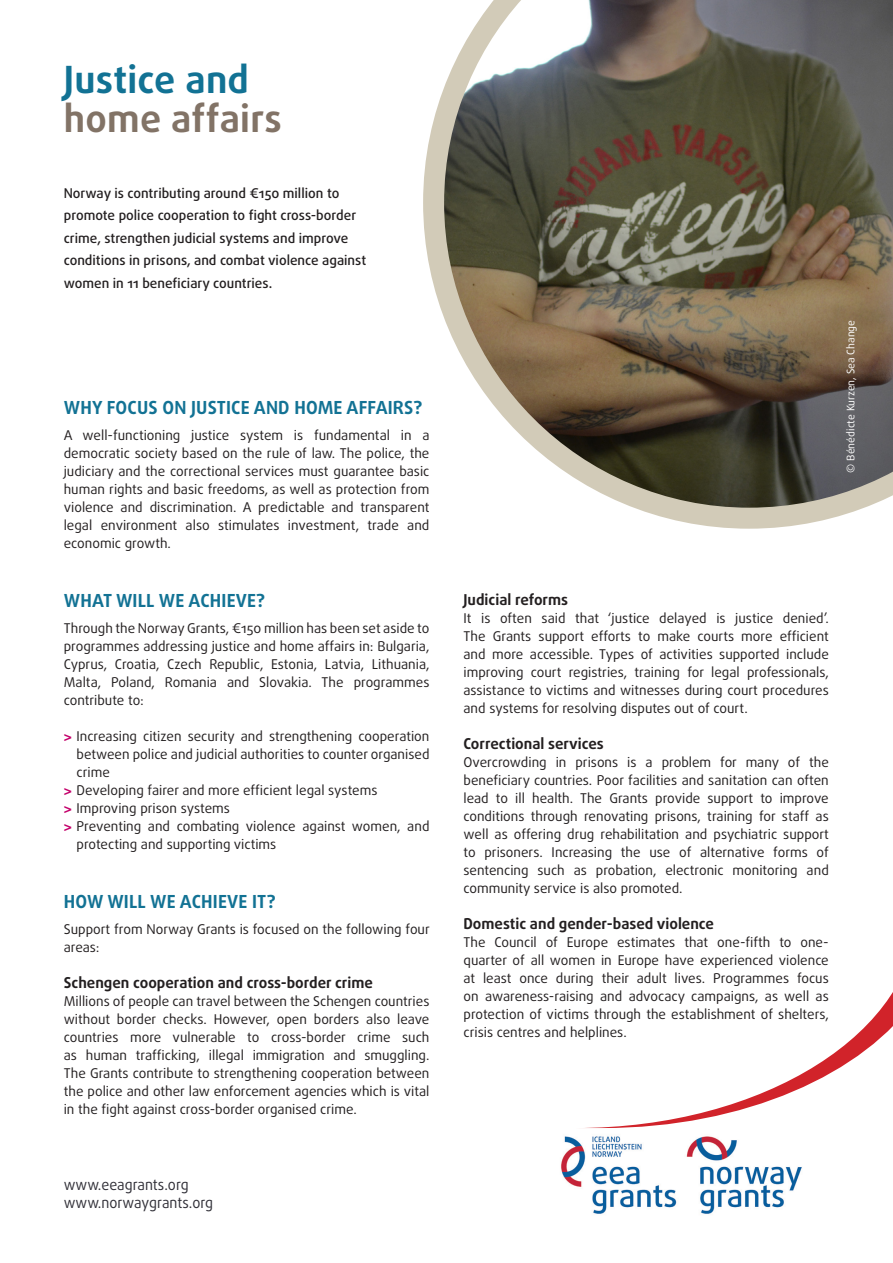
<style>
.page{position:relative;width:893px;height:1263px;background:#fff}
.page>*{position:absolute;margin:0;border:0;box-sizing:border-box;transform-origin:0 0}
.t1{font:700 37.5px/39px "Daxline Pro";letter-spacing:.005em;color:#827366}
.SOUS_titre{font:700 18px "Daxline Pro";letter-spacing:.01em;color:#127294}
.subtitle{font:700 15px "Daxline Pro";color:#231f20}
.curent_text{font:15px "Daxline Pro";color:#302f37;scale:.95 1}
.body_text{font:13.5px/18px "Daxline Pro";color:#231f20;text-align:justify}
.Textes_bullet{font:13.5px/18px "Daxline Pro";color:#231f20;text-align:justify}
.INTRO_1{font:500 13.5px/22.5px "Daxline Pro";color:#231f20}
.footnotes{font:10.5px "Daxline Pro";color:#fff}
.s1{color:#127294}
.s2{font-family:"Helvetica Neue LT Std";font-weight:700;color:#c4016b}
</style>
<div class="page">
<img style="left:561px;top:1136px;width:241px;height:78px">
<svg style="left:585px;top:992px;width:308px;height:136px"></svg>
<svg style="left:423px;top:0;width:470px;height:529px;background:#7f7869"></svg>
<p class="t1" style="left:64px;top:60px;width:220px"><span class="s1">Justice and </span>home affairs</p>
<p class="INTRO_1" style="left:64px;top:182px;width:304px">Norway is contributing around €150 million to promote police cooperation to fight cross-border crime, strengthen judicial systems and improve conditions in prisons, and combat violence against women in 11 beneficiary countries.</p>
<p class="SOUS_titre" style="left:64px;top:395px;width:360px">WHY FOCUS ON JUSTICE AND HOME AFFAIRS?</p>
<p class="body_text" style="left:64px;top:427px;width:367px">A well-functioning justice system is fundamental in a democratic society based on the rule of law. The police, the judiciary and the correctional services must guarantee basic human rights and basic freedoms, as well as protection from violence and discrimination. A predictable and transparent legal environment also stimulates investment, trade and economic growth.</p>
<p class="SOUS_titre" style="left:64px;top:588px;width:203px">WHAT WILL WE ACHIEVE?</p>
<p class="body_text" style="left:64px;top:620px;width:367px">Through the Norway Grants, €150 million has been set aside to programmes addressing justice and home affairs in: Bulgaria, Cyprus, Croatia, Czech Republic, Estonia, Latvia, Lithuania, Malta, Poland, Romania and Slovakia. The programmes contribute to:</p>
<p class="Textes_bullet" style="left:77px;top:728px;width:354px;text-indent:-13px"><span class="s2">&gt;</span> Increasing citizen security and strengthening cooperation between police and judicial authorities to counter organised crime</p>
<p class="Textes_bullet" style="left:64px;top:782px;width:315px"><span class="s2">&gt;</span> Developing fairer and more efficient legal systems</p>
<p class="Textes_bullet" style="left:64px;top:800px;width:168px"><span class="s2">&gt;</span> Improving prison systems</p>
<p class="Textes_bullet" style="left:77px;top:818px;width:354px;text-indent:-13px"><span class="s2">&gt;</span> Preventing and combating violence against women, and protecting and supporting victims</p>
<p class="SOUS_titre" style="left:64px;top:889px;width:214px">HOW WILL WE ACHIEVE IT?</p>
<p class="body_text" style="left:64px;top:921px;width:368px">Support from Norway Grants is focused on the following four areas:</p>
<p class="subtitle" style="left:64px;top:973px;width:311px">Schengen cooperation and cross-border crime</p>
<p class="body_text" style="left:64px;top:993px;width:367px">Millions of people can travel between the Schengen countries without border checks. However, open borders also leave countries more vulnerable to cross-border crime such as human trafficking, illegal immigration and smuggling.<br>The Grants contribute to strengthening cooperation between the police and other law enforcement agencies which is vital in the fight against cross-border organised crime.</p>
<p class="curent_text" style="left:64px;top:1174px;width:133px">www.eeagrants.org</p>
<p class="curent_text" style="left:64px;top:1192px;width:159px">www.norwaygrants.org</p>
<p class="footnotes" style="left:844px;top:473px;width:154px;rotate:-90deg">© Bénédicte Kurzen, Sea Change</p>
<p class="subtitle" style="left:463px;top:589px;width:106px">Judicial reforms</p>
<p class="body_text" style="left:463px;top:609px;width:367px">It is often said that ‘justice delayed is justice denied’.<br>The Grants support efforts to make courts more efficient and more accessible. Types of activities supported include improving court registries, training for legal professionals, assistance to victims and witnesses during court procedures and systems for resolving disputes out of court.</p>
<p class="subtitle" style="left:463px;top:733px;width:142px">Correctional services</p>
<p class="body_text" style="left:463px;top:753px;width:367px">Overcrowding in prisons is a problem for many of the beneficiary countries. Poor facilities and sanitation can often lead to ill health. The Grants provide support to improve conditions through renovating prisons, training for staff as well as offering drug rehabilitation and psychiatric support to prisoners. Increasing the use of alternative forms of sentencing such as probation, electronic monitoring and community service is also promoted.</p>
<p class="subtitle" style="left:463px;top:913px;width:252px">Domestic and gender-based violence</p>
<p class="body_text" style="left:463px;top:933px;width:367px">The Council of Europe estimates that one-fifth to one&shy;quarter of all women in Europe have experienced violence at least once during their adult lives. Programmes focus on awareness-raising and advocacy campaigns, as well as protection of victims through the establishment of shelters, crisis centres and helplines.</p>
</div>
